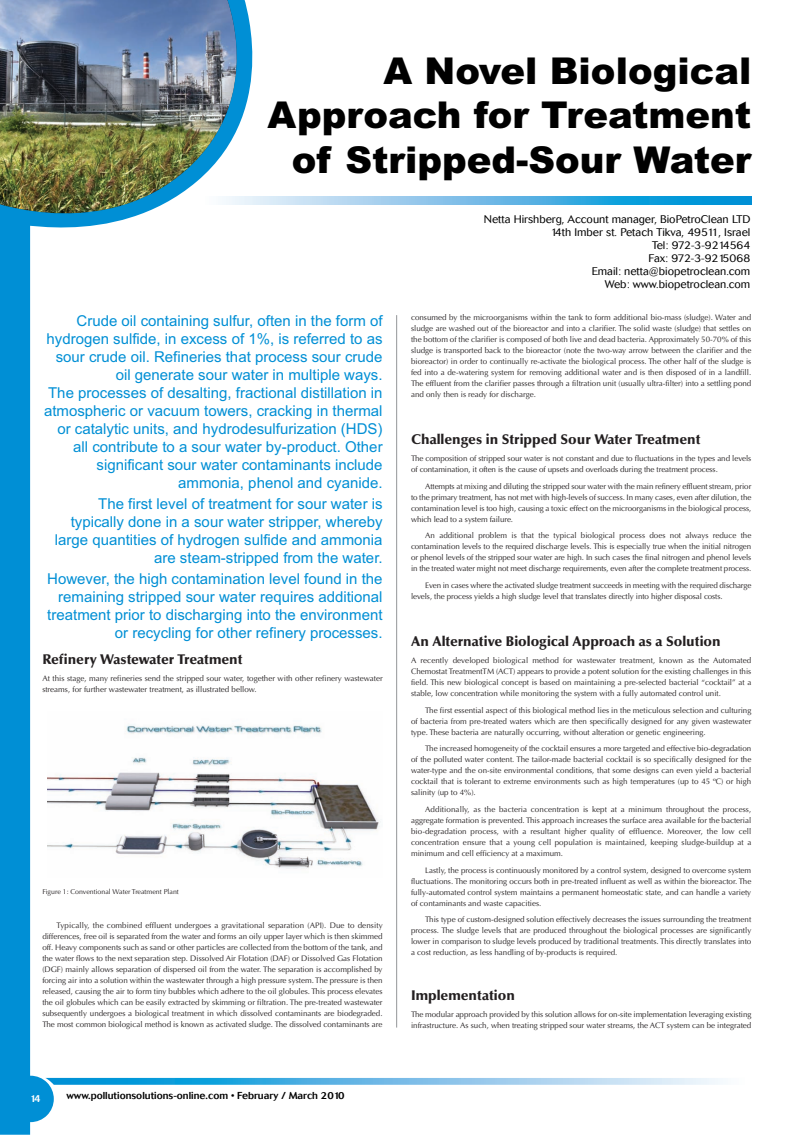
<style>
.page{position:relative;width:794px;height:1135px;background:#fff}
.page>*{position:absolute;margin:0;border:0;box-sizing:border-box;transform-origin:0 0}
.t1{font:900 37px/44.4px "Arial";color:#000;text-align:right}
.t2{font:15px/18px "Arial";color:#008fd5;text-align:right}
.t3{font:900 14px "Optima";color:#231f20}
.t4{font:300 11px/13px "Cosmos";color:#000;text-align:right}
.t5{font:500 10px "Cosmos";color:#000}
.t6{font:500 10px "Cosmos";color:#fff}
.t7{font:8px/11px "Optima";color:#231f20;text-align:justify}
.t8{font:7px "Optima";color:#231f20}
</style>
<div class="page">
<img style="left:54px;top:1078px;width:669px;height:6px">
<svg style="left:0;top:244px;width:54px;height:890px;fill:#008fd5"></svg>
<hr style="left:396px;top:315px;width:1px;height:712px;background:#939598">
<img style="left:284px;top:197px;width:467px;height:7px">
<svg style="left:1px;top:196px;width:283px;height:57px"></svg>
<img style="left:0;top:0;width:270px;height:244px">
<img style="left:48px;top:711px;width:333px;height:166px">
<p class="t1" style="left:267px;top:52px;width:485px">A Novel Biological<br>Approach for Treatment of Stripped-Sour Water</p>
<p class="t2" style="left:44px;top:313px;width:340px">Crude oil containing sulfur, often in the form of hydrogen sulfide, in excess of 1%, is referred to as sour crude oil. Refineries that process sour crude oil generate sour water in multiple ways.<br>The processes of desalting, fractional distillation in atmospheric or vacuum towers, cracking in thermal or catalytic units, and hydrodesulfurization (HDS) all contribute to a sour water by-product. Other significant sour water contaminants include ammonia, phenol and cyanide.</p>
<p class="t2" style="left:55px;top:496px;width:329px">The first level of treatment for sour water is typically done in a sour water stripper, whereby large quantities of hydrogen sulfide and ammonia are steam-stripped from the water.</p>
<p class="t2" style="left:47px;top:571px;width:337px">However, the high contamination level found in the remaining stripped sour water requires additional treatment prior to discharging into the environment or recycling for other refinery processes.</p>
<p class="t3" style="left:42px;top:653px;width:202px">Refinery Wastewater Treatment</p>
<p class="t7" style="left:42px;top:673px;width:342px">At this stage, many refineries send the stripped sour water, together with other refinery wastewater streams, for further wastewater treatment, as illustrated bellow.</p>
<p class="t8" style="left:42px;top:889px;width:138px">Figure 1: Conventional Water Treatment Plant</p>
<p class="t7" style="left:42px;top:921px;width:342px;text-indent:14px">Typically, the combined effluent undergoes a gravitational separation (API). Due to density differences, free oil is separated from the water and forms an oily upper layer which is then skimmed off. Heavy components such as sand or other particles are collected from the bottom of the tank, and the water flows to the next separation step. Dissolved Air Flotation (DAF) or Dissolved Gas Flotation (DGF) mainly allows separation of dispersed oil from the water. The separation is accomplished by forcing air into a solution within the wastewater through a high pressure system. The pressure is then released, causing the air to form tiny bubbles which adhere to the oil globules. This process elevates the oil globules which can be easily extracted by skimming or filtration. The pre-treated wastewater subsequently undergoes a biological treatment in which dissolved contaminants are biodegraded.<br>The most common biological method is known as activated sludge. The dissolved contaminants are</p>
<p class="t6" style="left:30px;top:1094px;width:12px">14</p>
<p class="t5" style="left:66px;top:1091px;width:280px">www.pollutionsolutions-online.com • February / March 2010</p>
<p class="t4" style="left:484px;top:213px;width:268px">Netta Hirshberg, Account manager, BioPetroClean LTD 14th Imber st. Petach Tikva, 49511, Israel<br>Tel: 972-3-9214564<br>Fax: 972-3-9215068<br>Email: netta@biopetroclean.com<br>Web: www.biopetroclean.com</p>
<p class="t7" style="left:411px;top:312px;width:342px">consumed by the microorganisms within the tank to form additional bio-mass (sludge). Water and sludge are washed out of the bioreactor and into a clarifier. The solid waste (sludge) that settles on the bottom of the clarifier is composed of both live and dead bacteria. Approximately 50-70% of this sludge is transported back to the bioreactor (note the two-way arrow between the clarifier and the bioreactor) in order to continually re-activate the biological process. The other half of the sludge is fed into a de-watering system for removing additional water and is then disposed of in a landfill.<br>The effluent from the clarifier passes through a filtration unit (usually ultra-filter) into a settling pond and only then is ready for discharge.</p>
<p class="t3" style="left:411px;top:434px;width:291px">Challenges in Stripped Sour Water Treatment</p>
<p class="t7" style="left:411px;top:453px;width:342px">The composition of stripped sour water is not constant and due to fluctuations in the types and levels of contamination, it often is the cause of upsets and overloads during the treatment process.</p>
<p class="t7" style="left:411px;top:481px;width:342px;text-indent:14px">Attempts at mixing and diluting the stripped sour water with the main refinery effluent stream, prior to the primary treatment, has not met with high-levels of success. In many cases, even after dilution, the contamination level is too high, causing a toxic effect on the microorganisms in the biological process, which lead to a system failure.</p>
<p class="t7" style="left:411px;top:531px;width:342px;text-indent:14px">An additional problem is that the typical biological process does not always reduce the contamination levels to the required discharge levels. This is especially true when the initial nitrogen or phenol levels of the stripped sour water are high. In such cases the final nitrogen and phenol levels in the treated water might not meet discharge requirements, even after the complete treatment process.</p>
<p class="t7" style="left:411px;top:580px;width:342px;text-indent:14px">Even in cases where the activated sludge treatment succeeds in meeting with the required discharge levels, the process yields a high sludge level that translates directly into higher disposal costs.</p>
<p class="t3" style="left:411px;top:636px;width:311px">An Alternative Biological Approach as a Solution</p>
<p class="t7" style="left:411px;top:655px;width:342px">A recently developed biological method for wastewater treatment, known as the Automated Chemostat TreatmentTM (ACT) appears to provide a potent solution for the existing challenges in this field. This new biological concept is based on maintaining a pre-selected bacterial “cocktail” at a stable, low concentration while monitoring the system with a fully automated control unit.</p>
<p class="t7" style="left:411px;top:705px;width:342px;text-indent:14px">The first essential aspect of this biological method lies in the meticulous selection and culturing of bacteria from pre-treated waters which are then specifically designed for any given wastewater type. These bacteria are naturally occurring, without alteration or genetic engineering.</p>
<p class="t7" style="left:411px;top:744px;width:342px;text-indent:14px">The increased homogeneity of the cocktail ensures a more targeted and effective bio-degradation of the polluted water content. The tailor-made bacterial cocktail is so specifically designed for the water-type and the on-site environmental conditions, that some designs can even yield a bacterial cocktail that is tolerant to extreme environments such as high temperatures (up to 45 ºC) or high salinity (up to 4%).</p>
<p class="t7" style="left:411px;top:804px;width:342px;text-indent:14px">Additionally, as the bacteria concentration is kept at a minimum throughout the process, aggregate formation is prevented. This approach increases the surface area available for the bacterial bio-degradation process, with a resultant higher quality of effluence. Moreover, the low cell concentration ensure that a young cell population is maintained, keeping sludge-buildup at a minimum and cell efficiency at a maximum.</p>
<p class="t7" style="left:411px;top:865px;width:342px;text-indent:14px">Lastly, the process is continuously monitored by a control system, designed to overcome system fluctuations. The monitoring occurs both in pre-treated influent as well as within the bioreactor. The fully-automated control system maintains a permanent homeostatic state, and can handle a variety of contaminants and waste capacities.</p>
<p class="t7" style="left:411px;top:915px;width:342px;text-indent:14px">This type of custom-designed solution effectively decreases the issues surrounding the treatment process. The sludge levels that are produced throughout the biological processes are significantly lower in comparison to sludge levels produced by traditional treatments. This directly translates into a cost reduction, as less handling of by-products is required.</p>
<p class="t3" style="left:411px;top:989px;width:105px">Implementation</p>
<p class="t7" style="left:411px;top:1009px;width:342px">The modular approach provided by this solution allows for on-site implementation leveraging existing infrastructure. As such, when treating stripped sour water streams, the ACT system can be integrated</p>
</div>
